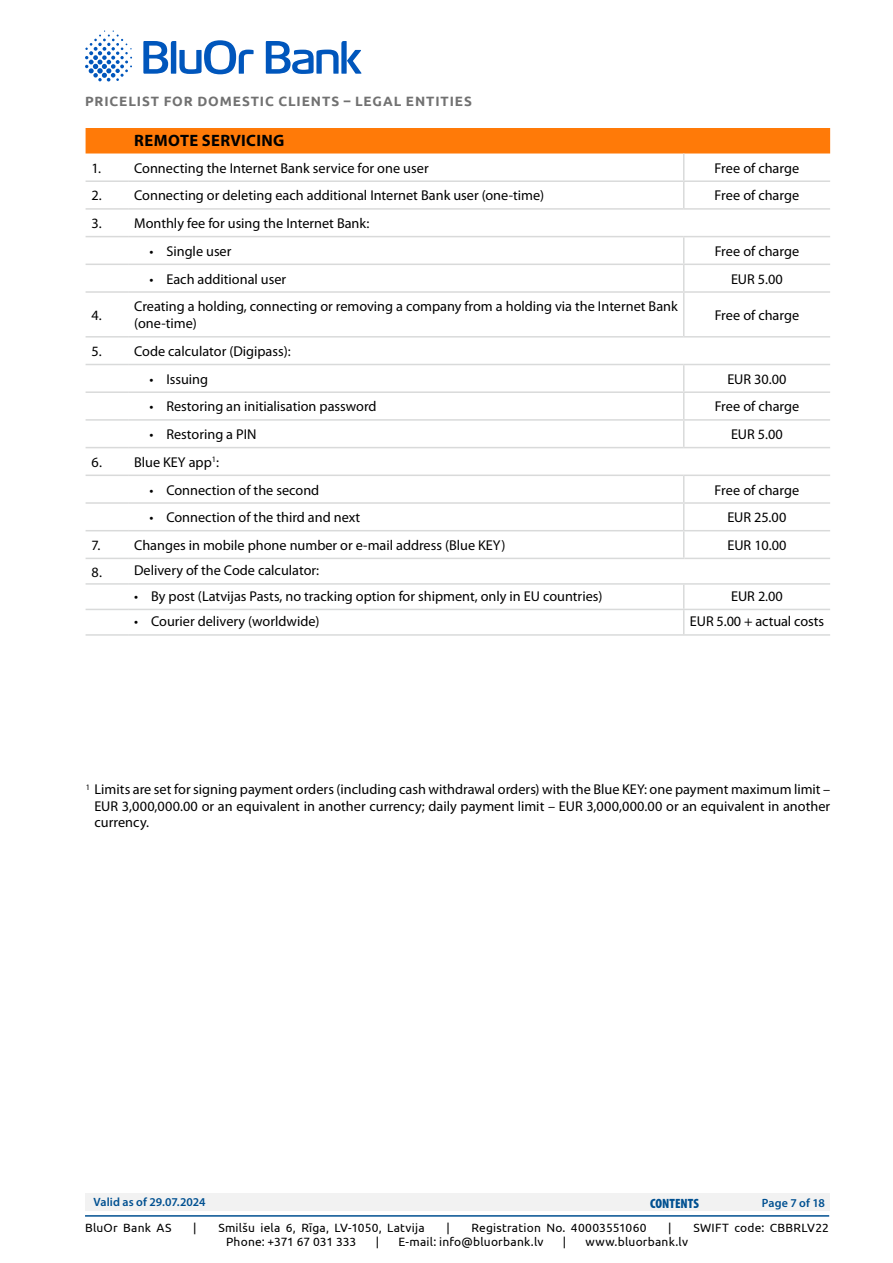
<style>
.page{position:relative;width:893px;height:1263px;background:#fff}
.page>*{position:absolute;margin:0;border:0;box-sizing:border-box;transform-origin:0 0}
.t1{font:700 16.5px "Myriad Pro";letter-spacing:.02em;color:#000}
.t2{font:14.25px/16.5px "Myriad Pro";color:#000}
.t3{font:700 13.5px "Ubuntu";letter-spacing:.065em;color:#717171}
.t4{font:900 condensed 13.5px "Myriad Pro";color:#005091}
.t5{font:12px "Ubuntu";letter-spacing:.02em;color:#000}
.t6{font:600 12px "Myriad Pro";letter-spacing:.005em;color:#005091}
.t7{font:12px "Ubuntu";color:#000}
</style>
<div class="page">
<div style="left:85px;top:1194px;width:744px;height:17px;background:#f2f2f2"></div>
<hr style="left:85px;top:1215px;width:744px;height:2px;background:#005091">
<svg style="left:85px;top:31px;width:47px;height:51px"></svg>
<svg style="left:143px;top:40px;width:111px;height:34px"></svg>
<svg style="left:266px;top:41px;width:96px;height:33px"></svg>
<hr style="left:684px;top:558px;width:146px;height:1px;background:#d9dada">
<hr style="left:683px;top:583px;width:147px;height:2px;background:#d9dada">
<hr style="left:683px;top:609px;width:147px;height:1px;background:#d9dada">
<hr style="left:683px;top:634px;width:147px;height:2px;background:#d9dada">
<hr style="left:86px;top:208px;width:42px;height:2px;background:#d9dada">
<hr style="left:128px;top:208px;width:556px;height:2px;background:#d9dada">
<hr style="left:684px;top:208px;width:146px;height:2px;background:#d9dada">
<hr style="left:86px;top:236px;width:42px;height:1px;background:#d9dada">
<hr style="left:128px;top:236px;width:556px;height:1px;background:#d9dada">
<hr style="left:684px;top:236px;width:146px;height:1px;background:#d9dada">
<hr style="left:86px;top:264px;width:42px;height:1px;background:#d9dada">
<hr style="left:128px;top:264px;width:556px;height:1px;background:#d9dada">
<hr style="left:684px;top:264px;width:146px;height:1px;background:#d9dada">
<svg style="left:683px;top:237px;width:1px;height:54px"></svg>
<hr style="left:86px;top:291px;width:42px;height:2px;background:#d9dada">
<hr style="left:128px;top:291px;width:556px;height:2px;background:#d9dada">
<hr style="left:684px;top:291px;width:146px;height:2px;background:#d9dada">
<hr style="left:683px;top:293px;width:1px;height:43px;background:#d9dada">
<hr style="left:86px;top:336px;width:42px;height:2px;background:#d9dada">
<hr style="left:128px;top:336px;width:556px;height:2px;background:#d9dada">
<hr style="left:684px;top:336px;width:146px;height:2px;background:#d9dada">
<hr style="left:684px;top:364px;width:146px;height:1px;background:#d9dada">
<hr style="left:86px;top:391px;width:42px;height:2px;background:#d9dada">
<hr style="left:128px;top:391px;width:556px;height:2px;background:#d9dada">
<hr style="left:684px;top:391px;width:146px;height:2px;background:#d9dada">
<hr style="left:86px;top:419px;width:42px;height:2px;background:#d9dada">
<hr style="left:128px;top:419px;width:556px;height:2px;background:#d9dada">
<hr style="left:684px;top:419px;width:146px;height:2px;background:#d9dada">
<hr style="left:86px;top:447px;width:42px;height:1px;background:#d9dada">
<hr style="left:128px;top:447px;width:556px;height:1px;background:#d9dada">
<hr style="left:684px;top:447px;width:146px;height:1px;background:#d9dada">
<hr style="left:684px;top:474px;width:146px;height:2px;background:#d9dada">
<hr style="left:86px;top:558px;width:42px;height:1px;background:#d9dada">
<hr style="left:128px;top:558px;width:556px;height:1px;background:#d9dada">
<hr style="left:86px;top:583px;width:42px;height:2px;background:#d9dada">
<hr style="left:128px;top:583px;width:555px;height:2px;background:#d9dada">
<hr style="left:86px;top:609px;width:42px;height:1px;background:#d9dada">
<hr style="left:128px;top:609px;width:555px;height:1px;background:#d9dada">
<hr style="left:86px;top:634px;width:42px;height:2px;background:#d9dada">
<hr style="left:128px;top:634px;width:555px;height:2px;background:#d9dada">
<svg style="left:683px;top:585px;width:1px;height:49px"></svg>
<svg style="left:86px;top:128px;width:744px;height:80px"></svg>
<hr style="left:86px;top:364px;width:42px;height:1px;background:#d9dada">
<hr style="left:128px;top:364px;width:556px;height:1px;background:#d9dada">
<hr style="left:86px;top:474px;width:42px;height:2px;background:#d9dada">
<hr style="left:128px;top:474px;width:556px;height:2px;background:#d9dada">
<svg style="left:683px;top:365px;width:1px;height:82px"></svg>
<svg style="left:683px;top:476px;width:1px;height:82px"></svg>
<hr style="left:86px;top:502px;width:42px;height:2px;background:#d9dada">
<hr style="left:86px;top:530px;width:42px;height:1px;background:#d9dada">
<hr style="left:128px;top:502px;width:556px;height:2px;background:#d9dada">
<hr style="left:684px;top:502px;width:146px;height:2px;background:#d9dada">
<hr style="left:128px;top:530px;width:556px;height:1px;background:#d9dada">
<hr style="left:684px;top:530px;width:146px;height:1px;background:#d9dada">
<p class="t3" style="left:85px;top:93px;width:388px">PRICELIST FOR DOMESTIC CLIENTS – LEGAL ENTITIES</p>
<p class="t1" style="left:134px;top:132px;width:152px">REMOTE SERVICING</p>
<p class="t2" style="left:92px;top:160px;width:339px">1. Connecting the Internet Bank service for one user</p>
<p class="t2" style="left:715px;top:160px;width:86px">Free of charge</p>
<p class="t2" style="left:92px;top:188px;width:454px">2. Connecting or deleting each additional Internet Bank user (one-time)</p>
<p class="t2" style="left:715px;top:188px;width:86px">Free of charge</p>
<p class="t2" style="left:92px;top:215px;width:279px">3. Monthly fee for using the Internet Bank:</p>
<p class="t2" style="left:149px;top:243px;width:84px">• Single user</p>
<p class="t2" style="left:715px;top:243px;width:86px">Free of charge</p>
<p class="t2" style="left:149px;top:271px;width:138px">• Each additional user</p>
<p class="t2" style="left:731px;top:271px;width:53px">EUR 5.00</p>
<p class="t2" style="left:92px;top:307px;width:12px">4.</p>
<p class="t2" style="left:134px;top:298px;width:545px;line-height:17.1px">Creating a holding, connecting or removing a company from a holding via the Internet Bank (one-time)</p>
<p class="t2" style="left:715px;top:307px;width:86px">Free of charge</p>
<p class="t2" style="left:92px;top:343px;width:201px">5. Code calculator (Digipass):</p>
<p class="t2" style="left:149px;top:371px;width:60px">• Issuing</p>
<p class="t2" style="left:727px;top:371px;width:61px">EUR 30.00</p>
<p class="t2" style="left:149px;top:399px;width:229px">• Restoring an initialisation password</p>
<p class="t2" style="left:715px;top:399px;width:86px">Free of charge</p>
<p class="t2" style="left:149px;top:426px;width:109px">• Restoring a PIN</p>
<p class="t2" style="left:731px;top:426px;width:53px">EUR 5.00</p>
<p class="t2" style="left:92px;top:454px;width:129px">6. Blue KEY app<sup>1</sup>:</p>
<p class="t2" style="left:149px;top:482px;width:171px">• Connection of the second</p>
<p class="t2" style="left:715px;top:482px;width:86px">Free of charge</p>
<p class="t2" style="left:149px;top:509px;width:212px">• Connection of the third and next</p>
<p class="t2" style="left:727px;top:509px;width:61px">EUR 25.00</p>
<p class="t2" style="left:92px;top:537px;width:415px">7. Changes in mobile phone number or e-mail address (Blue KEY)</p>
<p class="t2" style="left:727px;top:537px;width:61px">EUR 10.00</p>
<p class="t2" style="left:92px;top:562px;width:229px">8. Delivery of the Code calculator:</p>
<p class="t2" style="left:134px;top:588px;width:470px">• By post (Latvijas Pasts, no tracking option for shipment, only in EU countries)</p>
<p class="t2" style="left:731px;top:588px;width:53px">EUR 2.00</p>
<p class="t2" style="left:134px;top:613px;width:187px">• Courier delivery (worldwide)</p>
<p class="t2" style="left:690px;top:613px;width:136px">EUR 5.00 + actual costs</p>
<p class="t2" style="left:94px;top:782px;width:737px;text-align:justify;text-indent:-9px"><sup>1</sup> Limits are set for signing payment orders (including cash withdrawal orders) with the Blue KEY: one payment maximum limit – EUR 3,000,000.00 or an equivalent in another currency; daily payment limit – EUR 3,000,000.00 or an equivalent in another currency.</p>
<p class="t6" style="left:94px;top:1195px;width:114px">Valid as of 29.07.2024</p>
<p class="t4" style="left:650px;top:1196px;width:51px">CONTENTS</p>
<p class="t6" style="left:762px;top:1197px;width:65px">Page 7 of 18</p>
<p class="t5" style="left:85px;top:1220px;width:88px">BluOr Bank AS</p>
<p class="t5" style="left:193px;top:1220px;width:5px">|</p>
<p class="t5" style="left:218px;top:1220px;width:208px">Smilšu iela 6, Rīga, LV-1050, Latvija</p>
<p class="t5" style="left:446px;top:1220px;width:5px">|</p>
<p class="t5" style="left:471px;top:1220px;width:177px">Registration No. 40003551060</p>
<p class="t5" style="left:668px;top:1220px;width:5px">|</p>
<p class="t5" style="left:693px;top:1220px;width:137px">SWIFT code: CBBRLV22</p>
<p class="t7" style="left:226px;top:1235px;width:132px">Phone: +371 67 031 333</p>
<p class="t5" style="left:376px;top:1235px;width:5px">|</p>
<p class="t5" style="left:398px;top:1235px;width:146px">E-mail: info@bluorbank.lv</p>
<p class="t5" style="left:563px;top:1235px;width:5px">|</p>
<p class="t5" style="left:586px;top:1235px;width:104px">www.bluorbank.lv</p>
</div>
